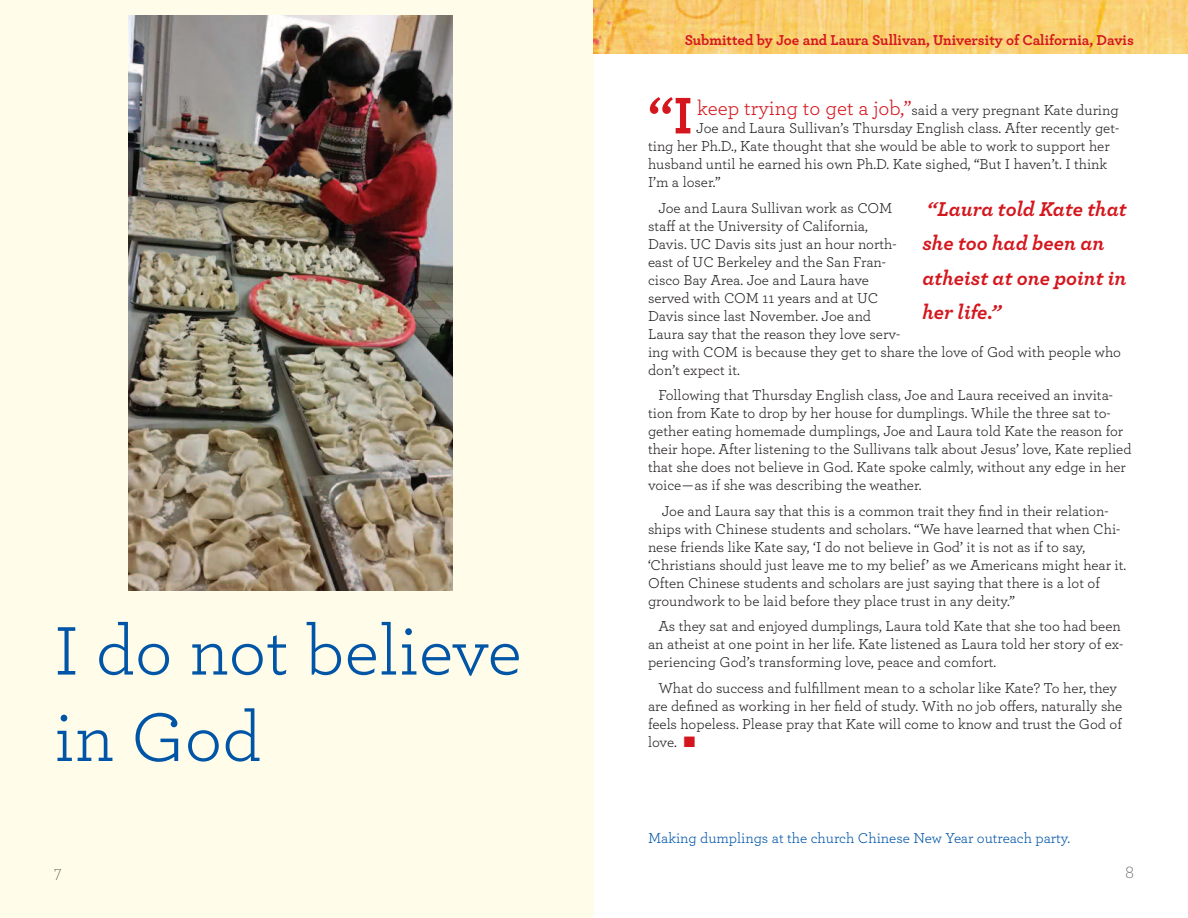
<style>
.page{position:relative;width:1188px;height:918px;background:#fff}
.page>*{position:absolute;margin:0;border:0;box-sizing:border-box;transform-origin:0 0}
.t1{font:72px/86.4px "Archer";color:#0155a7}
.t2{font:700 54px "Archer";color:#d4171e}
.t3{font:italic 700 21px/34.5px "Archer";color:#d4171e}
.t4{font:200 18px "Archer";color:#231f20}
.t5{font:15px/18px "Archer";color:#231f20}
.t6{font:700 15px "Archer";letter-spacing:-.005em;color:#d4171e}
.t7{font:15px "Archer";color:#0155a7}
.s1{font-size:21px;color:#d4171e}
.s2{color:#d4171e}
</style>
<div class="page">
<div style="left:0;top:0;width:594px;height:918px;background:#fffde9"></div>
<img style="left:128px;top:15px;width:324px;height:576px">
<img style="left:594px;top:0;width:594px;height:54px">
<h1 class="t1" style="left:54px;top:615px;width:470px">I do not believe in God</h1>
<p class="t6" style="left:685px;top:35px;width:451px">Submitted by Joe and Laura Sullivan, University of California, Davis</p>
<h2 class="t2" style="left:648px;top:98px;width:46px">“I</h2>
<p class="t5" style="left:697px;top:103px;width:423px"><span class="s1">keep trying to get a job,”</span>said a very pregnant Kate during</p>
<p class="t5" style="left:696px;top:121px;width:425px">Joe and Laura Sullivan’s Thursday English class. After recently get-</p>
<p class="t5" style="left:648px;top:139px;width:463px">ting her Ph.D., Kate thought that she would be able to work to support her</p>
<p class="t5" style="left:648px;top:157px;width:461px">husband until he earned his own Ph.D. Kate sighed, “But I haven’t. I think</p>
<p class="t5" style="left:648px;top:175px;width:74px">I’m a loser.”</p>
<p class="t5" style="left:648px;top:200px;width:474px;text-indent:10px">Joe and Laura Sullivan work as COM<br>staff at the University of California,<br>Davis. UC Davis sits just an hour north-<br>east of UC Berkeley and the San Fran-<br>cisco Bay Area. Joe and Laura have<br>served with COM 11 years and at UC<br>Davis since last November. Joe and<br>Laura say that the reason they love serv-<br>ing with COM is because they get to share the love of God with people who don’t expect it.</p>
<p class="t5" style="left:648px;top:388px;width:485px;text-indent:10px">Following that Thursday English class, Joe and Laura received an invita&shy;tion from Kate to drop by her house for dumplings. While the three sat to&shy;gether eating homemade dumplings, Joe and Laura told Kate the reason for their hope. After listening to the Sullivans talk about Jesus’ love, Kate replied that she does not believe in God. Kate spoke calmly, without any edge in her voice—as if she was describing the weather.</p>
<p class="t5" style="left:648px;top:503px;width:480px;text-indent:14px">Joe and Laura say that this is a common trait they find in their relation&shy;ships with Chinese students and scholars. “We have learned that when Chi&shy;nese friends like Kate say, ‘I do not believe in God’ it is not as if to say, ‘Christians should just leave me to my belief’ as we Americans might hear it.<br>Often Chinese students and scholars are just saying that there is a lot of groundwork to be laid before they place trust in any deity.”</p>
<p class="t5" style="left:648px;top:619px;width:477px;text-indent:10px">As they sat and enjoyed dumplings, Laura told Kate that she too had been an atheist at one point in her life. Kate listened as Laura told her story of ex&shy;periencing God’s transforming love, peace and comfort.</p>
<p class="t5" style="left:648px;top:680px;width:476px;text-indent:10px">What do success and fulfillment mean to a scholar like Kate? To her, they are defined as working in her field of study. With no job offers, naturally she feels hopeless. Please pray that Kate will come to know and trust the God of love. <span class="s2">■</span></p>
<h3 class="t3" style="left:922px;top:194px;width:206px">“Laura told Kate that she too had been an atheist at one point in her life.”</h3>
<p class="t7" style="left:648px;top:834px;width:424px">Making dumplings at the church Chinese New Year outreach party.</p>
<p class="t4" style="left:54px;top:867px;width:9px">7</p>
<p class="t4" style="left:1126px;top:867px;width:10px">8</p>
</div>
